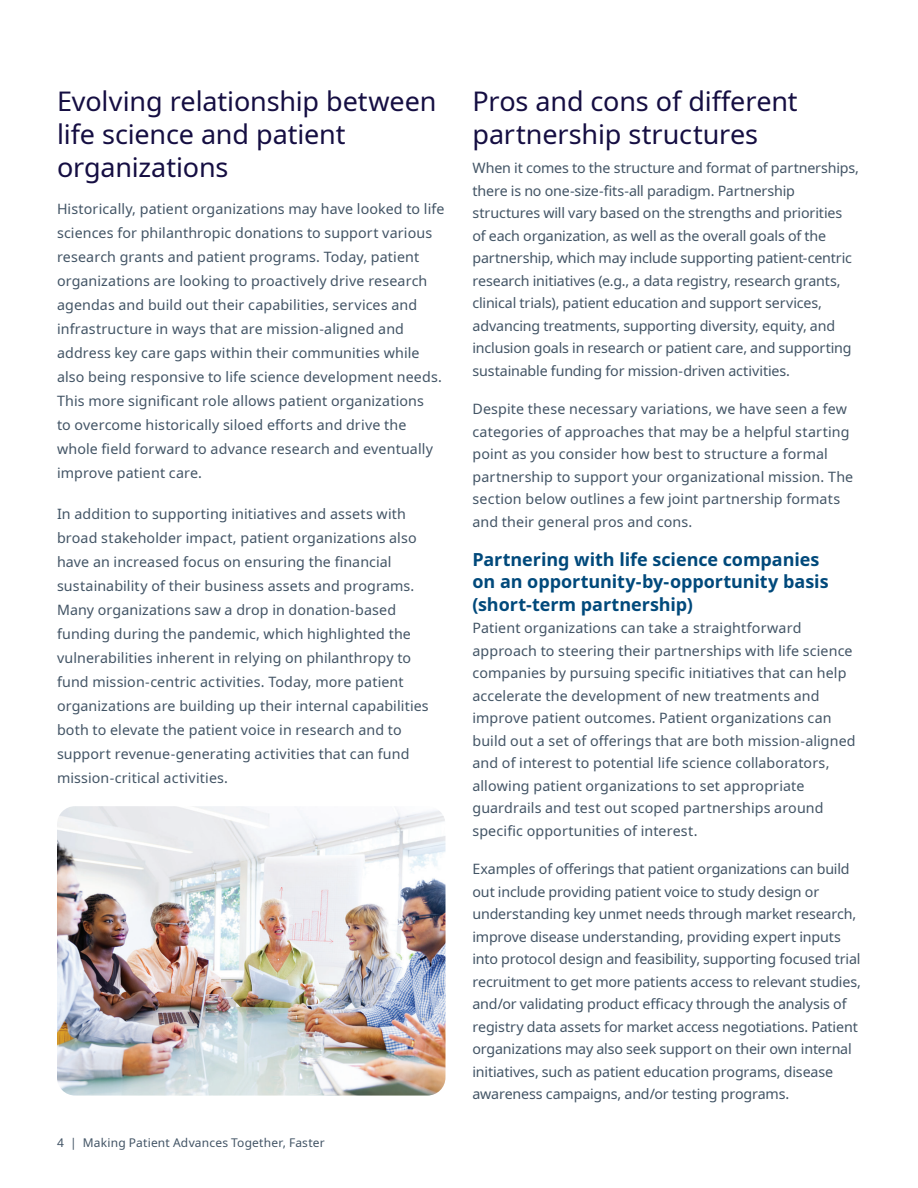
<style>
.page{position:relative;width:918px;height:1188px;background:#fff}
.page>*{position:absolute;margin:0;border:0;box-sizing:border-box;transform-origin:0 0}
.t1{font:27px/33px "Noto Sans";letter-spacing:-.005em;color:#150e42}
.t2{font:700 18px/22.5px "Noto Sans";letter-spacing:-.005em;color:#00497b}
.t3{font:14.25px/22.5px "Noto Sans";letter-spacing:.005em;color:#425465}
.t4{font:12px "Noto Sans";letter-spacing:.015em;color:#425465}
</style>
<div class="page">
<img style="left:57px;top:806px;width:389px;height:290px">
<h1 class="t1" style="left:57px;top:85px;width:381px">Evolving relationship between life science and patient organizations</h1>
<p class="t3" style="left:57px;top:198px;width:389px;line-height:24px">Historically, patient organizations may have looked to life sciences for philanthropic donations to support various research grants and patient programs. Today, patient organizations are looking to proactively drive research agendas and build out their capabilities, services and infrastructure in ways that are mission-aligned and address key care gaps within their communities while also being responsive to life science development needs.<br>This more significant role allows patient organizations<br>to overcome historically siloed efforts and drive the whole field forward to advance research and eventually improve patient care.</p>
<p class="t3" style="left:57px;top:502px;width:373px;line-height:24px">In addition to supporting initiatives and assets with broad stakeholder impact, patient organizations also have an increased focus on ensuring the financial sustainability of their business assets and programs.<br>Many organizations saw a drop in donation-based funding during the pandemic, which highlighted the vulnerabilities inherent in relying on philanthropy to fund mission-centric activities. Today, more patient organizations are building up their internal capabilities both to elevate the patient voice in research and to support revenue-generating activities that can fund mission-critical activities.</p>
<p class="t4" style="left:57px;top:1134px;width:269px">4 | Making Patient Advances Together, Faster</p>
<h1 class="t1" style="left:472px;top:85px;width:327px">Pros and cons of different partnership structures</h1>
<p class="t3" style="left:472px;top:157px;width:388px">When it comes to the structure and format of partnerships, there is no one-size-fits-all paradigm. Partnership structures will vary based on the strengths and priorities of each organization, as well as the overall goals of the partnership, which may include supporting patient-centric research initiatives (e.g., a data registry, research grants, clinical trials), patient education and support services, advancing treatments, supporting diversity, equity, and inclusion goals in research or patient care, and supporting sustainable funding for mission-driven activities.</p>
<p class="t3" style="left:472px;top:398px;width:382px">Despite these necessary variations, we have seen a few categories of approaches that may be a helpful starting point as you consider how best to structure a formal partnership to support your organizational mission. The section below outlines a few joint partnership formats and their general pros and cons.</p>
<p class="t2" style="left:472px;top:548px;width:358px">Partnering with life science companies on an opportunity-by-opportunity basis (short-term partnership)</p>
<p class="t3" style="left:472px;top:617px;width:385px">Patient organizations can take a straightforward approach to steering their partnerships with life science companies by pursuing specific initiatives that can help accelerate the development of new treatments and improve patient outcomes. Patient organizations can build out a set of offerings that are both mission-aligned and of interest to potential life science collaborators, allowing patient organizations to set appropriate guardrails and test out scoped partnerships around specific opportunities of interest.</p>
<p class="t3" style="left:472px;top:858px;width:390px">Examples of offerings that patient organizations can build out include providing patient voice to study design or understanding key unmet needs through market research, improve disease understanding, providing expert inputs into protocol design and feasibility, supporting focused trial recruitment to get more patients access to relevant studies, and/or validating product efficacy through the analysis of registry data assets for market access negotiations. Patient organizations may also seek support on their own internal initiatives, such as patient education programs, disease awareness campaigns, and/or testing programs.</p>
</div>
